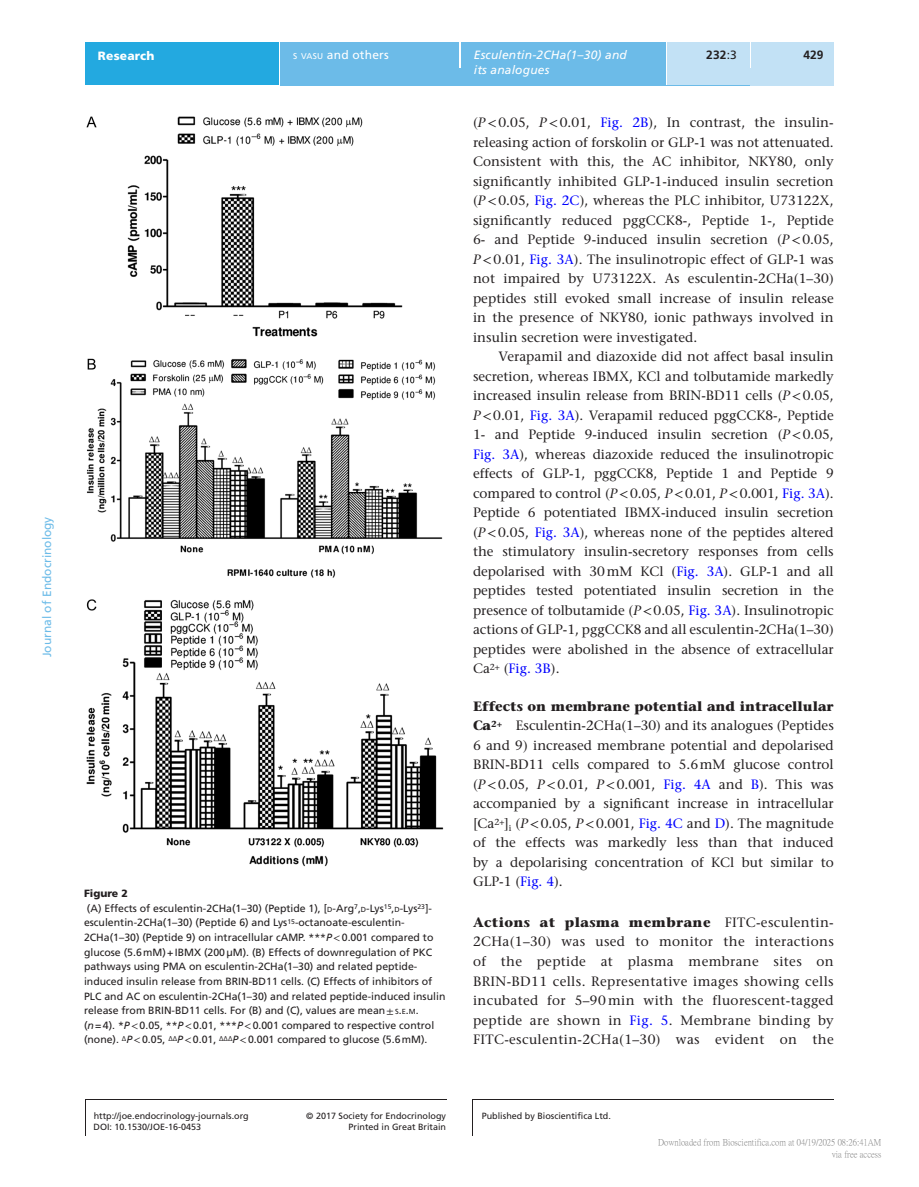
<style>
.page{position:relative;width:919px;height:1187px;background:#fff}
.page>*{position:absolute;margin:0;border:0;box-sizing:border-box;transform-origin:0 0}
.TXI{font:500 13.5px/19.5px "Stone Serif Std";letter-spacing:.005em;color:#231f20;text-align:justify}
.t1{font:italic 12px "Frutiger LT Std";letter-spacing:.015em;color:#fff}
.t2{font:12px "Frutiger LT Std";color:#6cbbe8}
.t3{font:12px "Frutiger LT Std";letter-spacing:.015em;color:#fff}
.t4{font:900 12px "Frutiger LT Std";letter-spacing:.015em;color:#fff}
.V{font:700 12px "Frutiger LT Std";letter-spacing:.005em;color:#231f20}
.FC{font:10.5px/14.7px "Frutiger LT Std";color:#231f20}
.FC-2{font:900 10.5px "Frutiger LT Std";color:#231f20}
.t5{font:9px/11.2px "Frutiger LT Std";color:#231f20;text-align:right}
.t6{font:9px/12px "P Ming Li U";color:rgb(0 0 0/.5);text-align:right}
.s1{font-size:8.4px}
.s2{font-weight:400}
.s3{font-size:7.35px}
.s4{font-style:italic}
.s5{font-family:"STIX General"}
.s6{font-style:inherit}
.s7{font-family:"STIX General";font-weight:400}
.s8{color:#00f}
.s9{font-weight:700}
</style>
<div class="page">
<div style="left:85px;top:43px;width:194px;height:42px;background:#23a9e0"></div>
<div style="left:280px;top:51px;width:553px;height:34px;background:#6cbbe8"></div>
<div style="left:280px;top:43px;width:179px;height:8px;background:#6cbbe8"></div>
<hr style="left:459px;top:42px;width:2px;height:26px;background:#fff">
<div style="left:461px;top:43px;width:205px;height:42px;background:#6cbbe8"></div>
<hr style="left:666px;top:43px;width:1px;height:42px;background:#fff">
<div style="left:667px;top:43px;width:83px;height:42px;background:#c2e1f5"></div>
<div style="left:750px;top:68px;width:83px;height:17px;background:#c2e1f5"></div>
<svg style="left:750px;top:51px;width:1px;height:17px"></svg>
<div style="left:751px;top:42px;width:82px;height:26px;background:#c2e1f5"></div>
<hr style="left:85px;top:1099px;width:1px;height:36px;background:#231f20">
<hr style="left:472px;top:1099px;width:1px;height:36px;background:#231f20">
<hr style="left:85px;top:1099px;width:361px;height:1px;background:#231f20">
<hr style="left:472px;top:1099px;width:361px;height:1px;background:#231f20">
<img style="left:86px;top:117px;width:357px;height:749px">
<p class="t2" style="left:40px;top:657px;width:142px;rotate:-90deg">Journal of Endocrinology</p>
<p class="t4" style="left:98px;top:48px;width:58px">Research</p>
<p class="t3" style="left:293px;top:48px;width:97px"><span class="s1">S VASU</span> and others</p>
<p class="t1" style="left:474px;top:48px;width:155px">Esculentin-2CHa(1–30) and</p>
<p class="V" style="left:803px;top:48px;width:22px">429</p>
<p class="t1" style="left:474px;top:63px;width:77px">its analogues</p>
<p class="V" style="left:706px;top:48px;width:32px">232<span class="s2">:3</span></p>
<p class="FC-2" style="left:84px;top:887px;width:45px">Figure 2</p>
<p class="FC" style="left:84px;top:900px;width:363px">(A) Effects of esculentin-2CHa(1–30) (Peptide 1), [<span class="s3">D</span>-Arg<sup>7</sup>,<span class="s3">D</span>-Lys<sup>15</sup>,<span class="s3">D</span>-Lys<sup>23</sup>]- esculentin-2CHa(1–30) (Peptide 6) and Lys<sup>15</sup>-octanoate-esculentin-2CHa(1–30) (Peptide 9) on intracellular cAMP. ***<span class="s4">P</span><span class="s5">&lt;</span>0.001 compared to glucose (5.6mM)+IBMX (200µM). (B) Effects of downregulation of PKC pathways using PMA on esculentin-2CHa(1–30) and related peptide&shy;induced insulin release from BRIN-BD11 cells. (C) Effects of inhibitors of PLC and AC on esculentin-2CHa(1–30) and related peptide-induced insulin release from BRIN-BD11 cells. For (B) and (C), values are mean<span class="s5">±</span> <span class="s3">S</span><span class="s6">.</span><span class="s3">E</span><span class="s6">.</span><span class="s3">M</span><span class="s6">. </span>(<span class="s4">n</span>=4). *<span class="s4">P</span><span class="s5">&lt;</span>0.05, **<span class="s4">P</span><span class="s5">&lt;</span>0.01, ***<span class="s4">P</span><span class="s5">&lt;</span>0.001 compared to respective control (none). <sup>Δ</sup><span class="s4">P</span><span class="s5">&lt;</span>0.05, <sup>ΔΔ</sup><span class="s4">P</span><span class="s5">&lt;</span>0.01, <sup>ΔΔΔ</sup><span class="s4">P</span><span class="s5">&lt;</span>0.001 compared to glucose (5.6mM).</p>
<h3 class="TXI" style="left:473px;top:113px;width:362px">(<span class="s4">P</span><span class="s7">&lt;</span>0.05, <span class="s4">P</span><span class="s7">&lt;</span>0.01, <span class="s8">Fig. 2B</span>), In contrast, the insulin&shy;releasing action of forskolin or GLP-1 was not attenuated.<br>Consistent with this, the AC inhibitor, NKY80, only significantly inhibited GLP-1-induced insulin secretion (<span class="s4">P</span><span class="s7">&lt;</span>0.05, <span class="s8">Fig. 2C</span>), whereas the PLC inhibitor, U73122X, significantly reduced pggCCK8-, Peptide 1-, Peptide 6- and Peptide 9-induced insulin secretion (<span class="s4">P</span><span class="s7">&lt;</span>0.05, <span class="s4">P</span><span class="s7">&lt;</span>0.01, <span class="s8">Fig. 3A</span>). The insulinotropic effect of GLP-1 was not impaired by U73122X. As esculentin-2CHa(1–30) peptides still evoked small increase of insulin release in the presence of NKY80, ionic pathways involved in insulin secretion were investigated.</h3>
<p class="TXI" style="left:473px;top:347px;width:362px;text-indent:26px">Verapamil and diazoxide did not affect basal insulin secretion, whereas IBMX, KCl and tolbutamide markedly increased insulin release from BRIN-BD11 cells (<span class="s4">P</span><span class="s7">&lt;</span>0.05, <span class="s4">P</span><span class="s7">&lt;</span>0.01, <span class="s8">Fig. 3A</span>). Verapamil reduced pggCCK8-, Peptide 1- and Peptide 9-induced insulin secretion (<span class="s4">P</span><span class="s7">&lt;</span>0.05, <span class="s8">Fig. 3A</span>), whereas diazoxide reduced the insulinotropic effects of GLP-1, pggCCK8, Peptide 1 and Peptide 9 compared to control (<span class="s4">P</span><span class="s7">&lt;</span>0.05, <span class="s4">P</span><span class="s7">&lt;</span>0.01, <span class="s4">P</span><span class="s7">&lt;</span>0.001, <span class="s8">Fig. 3A</span>).<br>Peptide 6 potentiated IBMX-induced insulin secretion (<span class="s4">P</span><span class="s7">&lt;</span>0.05, <span class="s8">Fig. 3A</span>), whereas none of the peptides altered the stimulatory insulin-secretory responses from cells depolarised with 30mM KCl (<span class="s8">Fig. 3A</span>). GLP-1 and all peptides tested potentiated insulin secretion in the presence of tolbutamide (<span class="s4">P</span><span class="s7">&lt;</span>0.05, <span class="s8">Fig. 3A</span>). Insulinotropic actions of GLP-1, pggCCK8 and all esculentin-2CHa(1–30) peptides were abolished in the absence of extracellular Ca<sup>2+</sup> (<span class="s8">Fig. 3B</span>).</p>
<h3 class="TXI" style="left:473px;top:696px;width:362px"><span class="s9">Effects on membrane potential and intracellular Ca</span><sup>2+</sup> Esculentin-2CHa(1–30) and its analogues (Peptides 6 and 9) increased membrane potential and depolarised BRIN-BD11 cells compared to 5.6mM glucose control (<span class="s4">P</span><span class="s7">&lt;</span>0.05, <span class="s4">P</span><span class="s7">&lt;</span>0.01, <span class="s4">P</span><span class="s7">&lt;</span>0.001, <span class="s8">Fig. 4A</span> and <span class="s8">B</span>). This was accompanied by a significant increase in intracellular [Ca<sup>2+</sup>]<sub>i</sub> (<span class="s4">P</span><span class="s7">&lt;</span>0.05, <span class="s4">P</span><span class="s7">&lt;</span>0.001, <span class="s8">Fig. 4C</span> and <span class="s8">D</span>). The magnitude of the effects was markedly less than that induced by a depolarising concentration of KCl but similar to GLP-1 (<span class="s8">Fig. 4</span>).</h3>
<h3 class="TXI" style="left:473px;top:912px;width:362px"><span class="s9">Actions at plasma membrane</span> FITC-esculentin-2CHa(1–30) was used to monitor the interactions of the peptide at plasma membrane sites on BRIN-BD11 cells. Representative images showing cells incubated for 5–90 min with the fluorescent-tagged peptide are shown in <span class="s8">Fig. 5</span>. Membrane binding by FITC-esculentin-2CHa(1–30) was evident on the</h3>
<p class="t5" style="left:94px;top:1110px;width:157px">http://joe.endocrinology-journals.org</p>
<p class="t5" style="left:306px;top:1110px;width:141px">© 2017 Society for Endocrinology<br>Printed in Great Britain</p>
<p class="t5" style="left:482px;top:1110px;width:131px">Published by Bioscientifica Ltd.</p>
<p class="t5" style="left:93px;top:1121px;width:109px">DOI: 10.1530/JOE-16-0453</p>
<p class="t6" style="left:658px;top:1136px;width:225px">Downloaded from Bioscientifica.com at 04/19/2025 08:26:41AM via free access</p>
</div>
